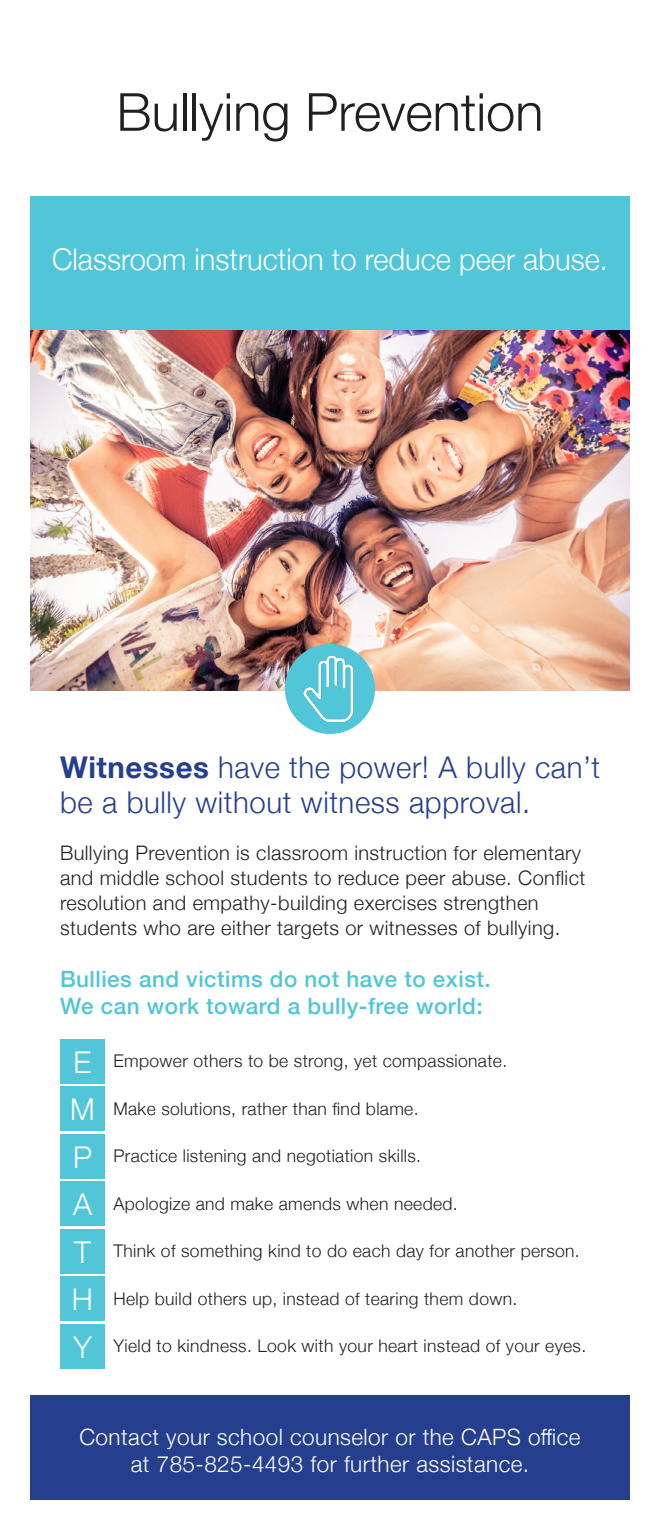
<style>
.page{position:relative;width:660px;height:1530px;background:#fff}
.page>*{position:absolute;margin:0;border:0;box-sizing:border-box;transform-origin:0 0}
.t1{font:300 52.5px "Helvetica Neue";color:#231f20}
.t2{font:300 30px/35px "Helvetica Neue";letter-spacing:.02em;color:#253f8e}
.Box_Head{font:300 30px "Helvetica Neue";color:#fff}
.Body{font:300 22.5px/27.5px "Helvetica Neue";letter-spacing:.02em;color:#fff;text-align:center}
.List_head{font:500 22.5px/27.5px "Helvetica Neue";letter-spacing:.02em;color:#51c6d8}
.Body-2{font:300 20px/25px "Helvetica Neue";letter-spacing:.02em;color:#231f20}
.EMPATHY{font:300 17.5px "Helvetica Neue";letter-spacing:.02em;color:#231f20}
.s1{font-weight:700}
</style>
<div class="page">
<div style="left:30px;top:196px;width:600px;height:135px;background:#51c6d8"></div>
<img style="left:30px;top:331px;width:600px;height:360px">
<div style="left:30px;top:1396px;width:600px;height:104px;background:#253f8e"></div>
<div style="left:60px;top:1039px;width:45px;height:45px;background:#51c6d8"></div>
<div style="left:60px;top:1086px;width:45px;height:45px;background:#51c6d8"></div>
<div style="left:60px;top:1134px;width:45px;height:45px;background:#51c6d8"></div>
<div style="left:60px;top:1181px;width:45px;height:45px;background:#51c6d8"></div>
<div style="left:60px;top:1229px;width:45px;height:45px;background:#51c6d8"></div>
<div style="left:60px;top:1276px;width:45px;height:45px;background:#51c6d8"></div>
<div style="left:60px;top:1324px;width:45px;height:45px;background:#51c6d8"></div>
<div style="left:285px;top:644px;width:90px;height:90px;background:#51c6d8;border-radius:50%"></div>
<img style="left:297px;top:656px;width:66px;height:66px">
<p class="t1" style="left:117px;top:70px;width:428px">Bullying Prevention</p>
<p class="Box_Head" style="left:52px;top:235px;width:557px">Classroom instruction to reduce peer abuse.</p>
<p class="t2" style="left:60px;top:747px;width:542px"><span class="s1">Witnesses</span> have the power! A bully can’t be a bully without witness approval.</p>
<p class="Body-2" style="left:60px;top:839px;width:527px">Bullying Prevention is classroom instruction for elementary and middle school students to reduce peer abuse. Conflict resolution and empathy-building exercises strengthen students who are either targets or witnesses of bullying.</p>
<p class="List_head" style="left:60px;top:963px;width:432px">Bullies and victims do not have to exist.<br>We can work toward a bully-free world:</p>
<p class="Box_Head" style="left:74px;top:1038px;width:19px">E</p>
<p class="EMPATHY" style="left:114px;top:1047px;width:395px">Empower others to be strong, yet compassionate.</p>
<p class="Box_Head" style="left:70px;top:1085px;width:26px">M</p>
<p class="EMPATHY" style="left:114px;top:1094px;width:307px">Make solutions, rather than find blame.</p>
<p class="Box_Head" style="left:73px;top:1133px;width:20px">P</p>
<p class="EMPATHY" style="left:114px;top:1142px;width:309px">Practice listening and negotiation skills.</p>
<p class="Box_Head" style="left:73px;top:1180px;width:20px">A</p>
<p class="EMPATHY" style="left:114px;top:1189px;width:346px">Apologize and make amends when needed.</p>
<p class="Box_Head" style="left:74px;top:1228px;width:18px">T</p>
<p class="EMPATHY" style="left:114px;top:1237px;width:468px">Think of something kind to do each day for another person.</p>
<p class="Box_Head" style="left:72px;top:1275px;width:23px">H</p>
<p class="EMPATHY" style="left:114px;top:1284px;width:405px">Help build others up, instead of tearing them down.</p>
<p class="Box_Head" style="left:73px;top:1323px;width:20px">Y</p>
<p class="EMPATHY" style="left:114px;top:1332px;width:474px">Yield to kindness. Look with your heart instead of your eyes.</p>
<p class="Body" style="left:79px;top:1422px;width:503px">Contact your school counselor or the CAPS office at 785-825-4493 for further assistance.</p>
</div>
